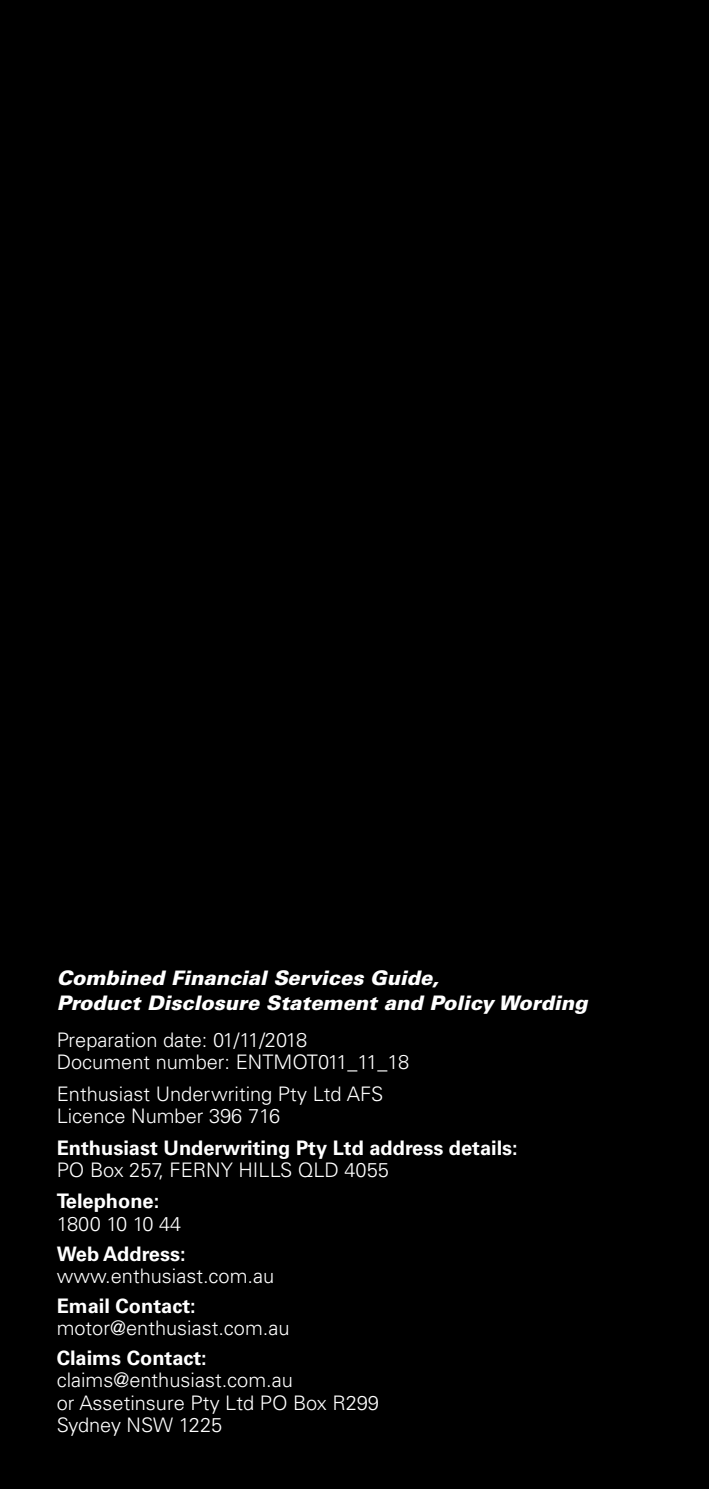
<style>
.page{position:relative;width:709px;height:1489px;background:#fff}
.page>*{position:absolute;margin:0;border:0;box-sizing:border-box;transform-origin:0 0}
.t1{font:300 20px/22.5px "Univers LT Std";color:#fff}
.t2{font:700 20px "Univers LT Std";color:#fff}
.t3{font:italic 900 20px/25px "Univers LT Std";color:#fff}
.t4{font:300 20px "Univers LT Std";letter-spacing:-.02em;color:#fff}
</style>
<div class="page">
<div style="left:0;top:0;width:709px;height:1488px;background:#000"></div>
<p class="t3" style="left:57px;top:965px;width:532px">Combined Financial Services Guide,<br>Product Disclosure Statement and Policy Wording</p>
<p class="t1" style="left:57px;top:1028px;width:354px">Preparation date: 01/11/2018<br>Document number: ENTMOT011_11_18</p>
<p class="t1" style="left:57px;top:1082px;width:328px">Enthusiast Underwriting Pty Ltd AFS<br>Licence Number 396 716</p>
<p class="t2" style="left:57px;top:1135px;width:462px">Enthusiast Underwriting Pty Ltd address details:</p>
<p class="t1" style="left:57px;top:1158px;width:334px">PO Box 257, FERNY HILLS QLD 4055</p>
<p class="t2" style="left:57px;top:1189px;width:104px">Telephone:</p>
<p class="t4" style="left:57px;top:1211px;width:126px">1800 10 10 44</p>
<p class="t2" style="left:57px;top:1241px;width:130px">Web Address:</p>
<p class="t1" style="left:57px;top:1264px;width:219px">www.enthusiast.com.au</p>
<p class="t2" style="left:57px;top:1293px;width:140px">Email Contact:</p>
<p class="t1" style="left:57px;top:1316px;width:234px">motor@enthusiast.com.au</p>
<p class="t2" style="left:57px;top:1345px;width:152px">Claims Contact:</p>
<p class="t1" style="left:57px;top:1368px;width:324px">claims@enthusiast.com.au<br>or Assetinsure Pty Ltd PO Box R299<br>Sydney NSW 1225</p>
</div>
